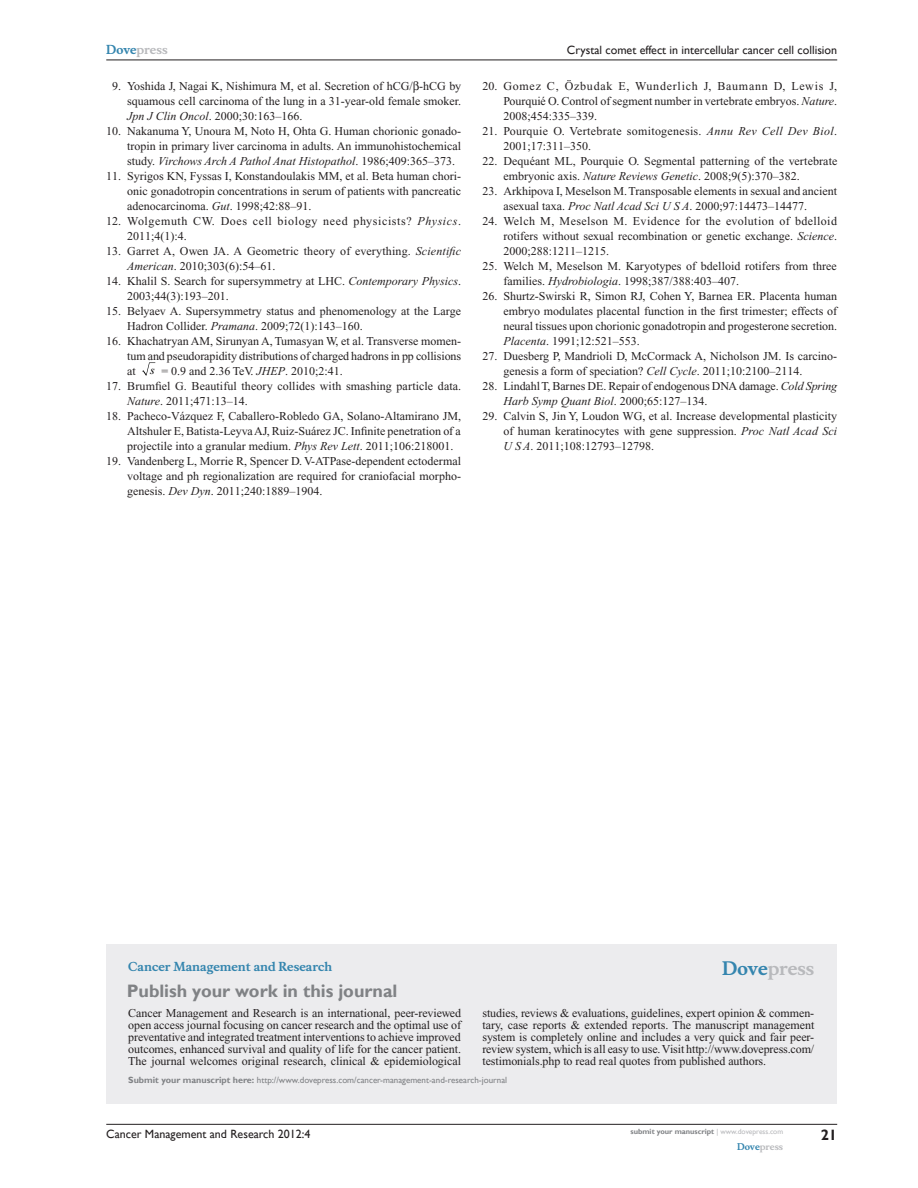
<style>
.page{position:relative;width:918px;height:1188px;background:#fff}
.page>*{position:absolute;margin:0;border:0;box-sizing:border-box;transform-origin:0 0}
.t1{font:700 18px "Gill Sans";color:#808285}
.t2{font:700 18px "Musee";color:#b8b9bc}
.t3{font:700 15px "Gill Sans";color:#231f20}
.t4{font:12px/15px "Times New Roman";color:#231f20;text-align:justify}
.t5{font:12px "Gill Sans";color:#231f20}
.t6{font:12px/15px "Times New Roman";letter-spacing:.025em;color:#231f20}
.t7{font:12px/15px "Times New Roman";letter-spacing:.05em;color:#231f20}
.t8{font:700 12px "Musee";color:#3485ae}
.t9{font:700 12px "Musee";color:#b8b9bc}
.t10{font:9px "Gill Sans";color:#808285}
.t11{font:700 9px "Musee";color:#b8b9bc}
.t12{font:700 7.5px "Gill Sans";color:#808285}
.s1{color:#3485ae}
.s2{font-style:italic}
.s3{font-style:italic;color:#000}
.s4{font-weight:700}
.s5{font-weight:400;color:#b8b9bc}
</style>
<div class="page">
<div style="left:106px;top:944px;width:731px;height:159px;background:#ececee"></div>
<hr style="left:106px;top:1124px;width:731px;height:1px;background:#231f20">
<hr style="left:106px;top:60px;width:731px;height:1px;background:#231f20">
<svg style="left:142px;top:362px;width:13px;height:14px"></svg>
<p class="t9" style="left:106px;top:43px;width:63px"><span class="s1">Dove</span>press</p>
<p class="t4" style="left:127px;top:79px;width:335px;text-indent:-15px">9. Yoshida J, Nagai K, Nishimura M, et al. Secretion of hCG/ -hCG by squamous cell carcinoma of the lung in a 31-year-old female smoker.<br><span class="s2">Jpn J Clin Oncol</span>. 2000;30:163–166.</p>
<p class="t4" style="left:127px;top:124px;width:335px;text-indent:-21px">10. Nakanuma Y, Unoura M, Noto H, Ohta G. Human chorionic gonado&shy;tropin in primary liver carcinoma in adults. An immunohistochemical study. <span class="s2">Virchows Arch A Pathol Anat Histopathol</span>. 1986;409:365–373.</p>
<p class="t4" style="left:127px;top:169px;width:335px;text-indent:-21px">11. Syrigos KN, Fyssas I, Konstandoulakis MM, et al. Beta human chori&shy;onic gonadotropin concentrations in serum of patients with pancreatic adenocarcinoma. <span class="s2">Gut</span>. 1998;42:88–91.</p>
<p class="t7" style="left:127px;top:214px;width:335px;text-indent:-21px">12. Wolgemuth CW. Does cell biology need physicists? <span class="s2">Physics</span>.<br>2011;4(1):4.</p>
<p class="t4" style="left:127px;top:244px;width:335px;text-indent:-21px">13. Garret A, Owen JA. A Geometric theory of everything. <span class="s2">Scientific<br>American</span>. 2010;303(6):54–61.</p>
<p class="t4" style="left:127px;top:274px;width:335px;text-indent:-21px">14. Khalil S. Search for supersymmetry at LHC. <span class="s2">Contemporary Physics</span>.<br>2003;44(3):193–201.</p>
<p class="t4" style="left:127px;top:304px;width:335px;text-indent:-21px">15. Belyaev A. Supersymmetry status and phenomenology at the Large<br>Hadron Collider. <span class="s2">Pramana</span>. 2009;72(1):143–160.</p>
<p class="t4" style="left:127px;top:334px;width:335px;text-indent:-21px">16. Khachatryan AM, Sirunyan A, Tumasyan W, et al. Transverse momen&shy;tum and pseudorapidity distributions of charged hadrons in pp collisions at <span class="s3">s</span> = 0.9 and 2.36 TeV. <span class="s2">JHEP</span>. 2010;2:41.</p>
<p class="t4" style="left:127px;top:379px;width:335px;text-indent:-21px">17. Brumfiel G. Beautiful theory collides with smashing particle data.<br><span class="s2">Nature</span>. 2011;471:13–14.</p>
<p class="t4" style="left:127px;top:409px;width:335px;text-indent:-21px">18. Pacheco-Vázquez F, Caballero-Robledo GA, Solano-Altamirano JM, Altshuler E, Batista-Leyva AJ, Ruiz-Suárez JC. Infinite penetration of a projectile into a granular medium. <span class="s2">Phys Rev Lett</span>. 2011;106:218001.</p>
<p class="t4" style="left:127px;top:454px;width:335px;text-indent:-21px">19. Vandenberg L, Morrie R, Spencer D. V-ATPase-dependent ectodermal voltage and ph regionalization are required for craniofacial morpho&shy;genesis. <span class="s2">Dev Dyn</span>. 2011;240:1889–1904.</p>
<p class="t5" style="left:567px;top:43px;width:272px">Crystal comet effect in intercellular cancer cell collision</p>
<p class="t4" style="left:503px;top:79px;width:335px;text-indent:-21px">20. Gomez C, Özbudak E, Wunderlich J, Baumann D, Lewis J, Pourquié O. Control of segment number in vertebrate embryos. <span class="s2">Nature</span>.<br>2008;454:335–339.</p>
<p class="t6" style="left:503px;top:124px;width:335px;text-indent:-21px">21. Pourquie O. Vertebrate somitogenesis. <span class="s2">Annu Rev Cell Dev Biol</span>.<br>2001;17:311–350.</p>
<p class="t4" style="left:503px;top:154px;width:336px;text-indent:-21px">22. Dequéant ML, Pourquie O. Segmental patterning of the vertebrate embryonic axis. <span class="s2">Nature Reviews Genetic</span>. 2008;9(5):370–382.</p>
<p class="t4" style="left:503px;top:184px;width:335px;text-indent:-21px">23. Arkhipova I, Meselson M. Transposable elements in sexual and ancient asexual taxa. <span class="s2">Proc Natl Acad Sci U S A</span>. 2000;97:14473–14477.</p>
<p class="t4" style="left:503px;top:214px;width:335px;text-indent:-21px">24. Welch M, Meselson M. Evidence for the evolution of bdelloid rotifers without sexual recombination or genetic exchange. <span class="s2">Science</span>.<br>2000;288:1211–1215.</p>
<p class="t4" style="left:503px;top:259px;width:335px;text-indent:-21px">25. Welch M, Meselson M. Karyotypes of bdelloid rotifers from three families. <span class="s2">Hydrobiologia</span>. 1998;387/388:403–407.</p>
<p class="t4" style="left:503px;top:289px;width:335px;text-indent:-21px">26. Shurtz-Swirski R, Simon RJ, Cohen Y, Barnea ER. Placenta human embryo modulates placental function in the first trimester; effects of neural tissues upon chorionic gonadotropin and progesterone secretion.<br><span class="s2">Placenta</span>. 1991;12:521–553.</p>
<p class="t4" style="left:503px;top:349px;width:335px;text-indent:-21px">27. Duesberg P, Mandrioli D, McCormack A, Nicholson JM. Is carcino&shy;genesis a form of speciation? <span class="s2">Cell Cycle</span>. 2011;10:2100–2114.</p>
<p class="t4" style="left:503px;top:379px;width:335px;text-indent:-21px">28. Lindahl T, Barnes DE. Repair of endogenous DNA damage. <span class="s2">Cold Spring<br>Harb Symp Quant Biol</span>. 2000;65:127–134.</p>
<p class="t4" style="left:503px;top:409px;width:335px;text-indent:-21px">29. Calvin S, Jin Y, Loudon WG, et al. Increase developmental plasticity of human keratinocytes with gene suppression. <span class="s2">Proc Natl Acad Sci U S A</span>. 2011;108:12793–12798.</p>
<p class="t8" style="left:128px;top:959px;width:206px">Cancer Management and Research</p>
<h1 class="t1" style="left:127px;top:980px;width:272px">Publish your work in this journal</h1>
<h1 class="t2" style="left:722px;top:958px;width:94px"><span class="s1">Dove</span>press</h1>
<p class="t4" style="left:128px;top:1007px;width:334px;line-height:12px">Cancer Management and Research is an international, peer-reviewed open access journal focusing on cancer research and the optimal use of preventative and integrated treatment interventions to achieve improved outcomes, enhanced survival and quality of life for the cancer patient.<br>The journal welcomes original research, clinical &amp; epidemiological</p>
<p class="t4" style="left:482px;top:1007px;width:334px;line-height:12px">studies, reviews &amp; evaluations, guidelines, expert opinion &amp; commen&shy;tary, case reports &amp; extended reports. The manuscript management system is completely online and includes a very quick and fair peer&shy;review system, which is all easy to use. Visit http://www.dovepress.com/ testimonials.php to read real quotes from published authors.</p>
<p class="t10" style="left:128px;top:1075px;width:380px"><span class="s4">Submit your manuscript here:</span> http://www.dovepress.com/cancer-management-and-research-journal</p>
<p class="t5" style="left:106px;top:1127px;width:206px">Cancer Management and Research 2012:4</p>
<p class="t12" style="left:631px;top:1127px;width:154px">submit your manuscript <span class="s5">| www.dovepress.com</span></p>
<p class="t11" style="left:737px;top:1141px;width:48px"><span class="s1">Dove</span>press</p>
<p class="t3" style="left:821px;top:1126px;width:18px">21</p>
</div>
